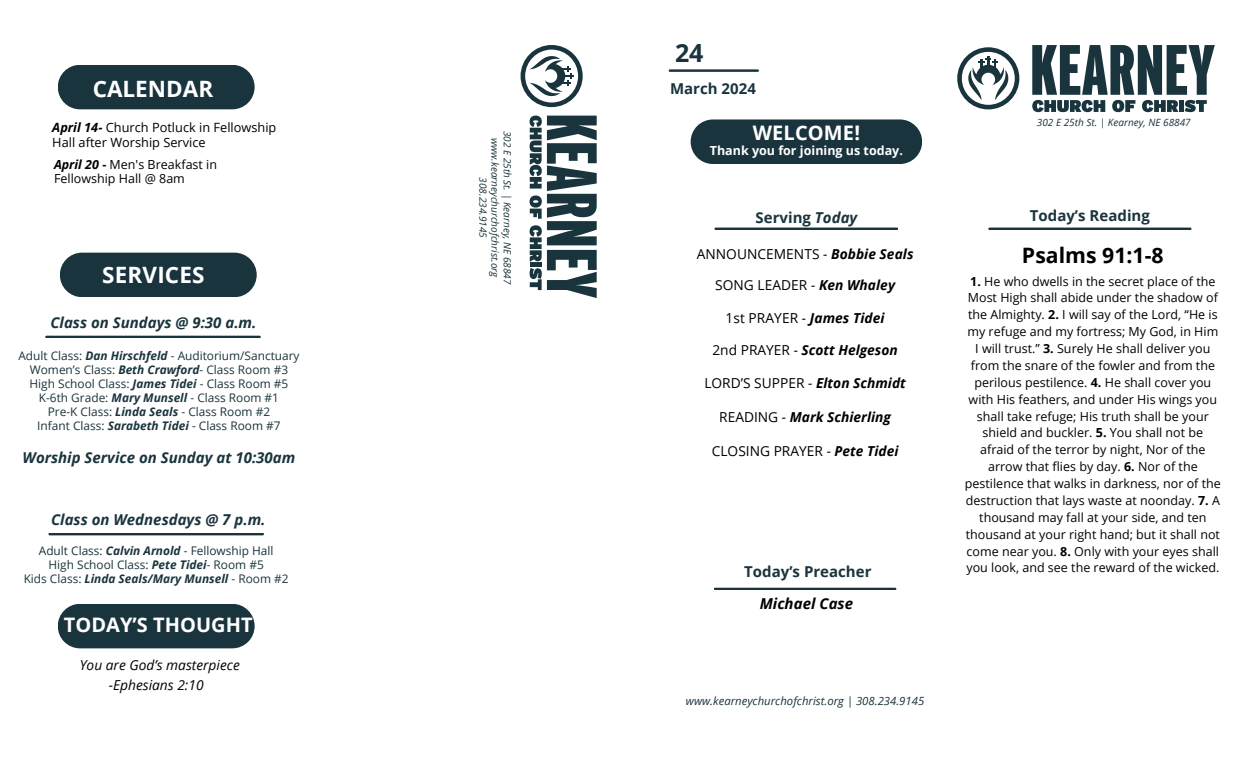
<style>
.page{position:relative;width:1260px;height:765px;background:#fff}
.page>*{position:absolute;margin:0;border:0;box-sizing:border-box;transform-origin:0 0}
.t1{font:700 25px "Open Sans";color:#1a343d}
.t2{font:700 22.5px "Open Sans";letter-spacing:.005em;color:#fff}
.t3{font:700 21.25px "Open Sans";color:#000}
.t4{font:700 20px "Open Sans";color:#fff}
.t5{font:italic 700 15px "Open Sans";color:#1a343d}
.t6{font:700 15px "Open Sans";color:#1a343d}
.t7{font:italic 700 15px "Open Sans";color:#000}
.t8{font:13.75px "Open Sans";letter-spacing:.005em;color:#000}
.t9{font:italic 700 13.75px "Open Sans";color:#000}
.t10{font:italic 13.75px/19.1px "Open Sans";color:#000;text-align:center}
.t11{font:12.75px/15px "Open Sans";color:#000}
.t12{font:12.5px/16.9px "Open Sans";color:#000}
.t13{font:700 12.5px "Open Sans";color:#fff}
.t14{font:11.88px "Open Sans";color:#1a343d}
.t15{font:italic 700 11.88px "Open Sans";color:#1a343d}
.t16{font:italic 11.38px "Open Sans";color:#1a343d}
.t17{font:italic 10px/12.2px "Open Sans";color:#1a343d;text-align:center}
.s1{font-weight:700;font-style:italic}
.s2{font-weight:400;font-style:normal}
.s3{font-style:italic}
.s4{font-weight:400}
.s5{font-weight:700}
</style>
<div class="page">
<div style="left:58px;top:65px;width:197px;height:44px;background:#1a343d;border-radius:22px"></div>
<svg style="left:530px;top:116px;width:67px;height:182px"></svg>
<svg style="left:521px;top:45px;width:62px;height:62px"></svg>
<hr style="left:45px;top:336px;width:216px;height:2px;background:#1a343d">
<hr style="left:48px;top:533px;width:216px;height:2px;background:#1a343d">
<div style="left:60px;top:253px;width:197px;height:44px;background:#1a343d;border-radius:22px"></div>
<hr style="left:669px;top:69px;width:90px;height:3px;background:#1a343d">
<div style="left:691px;top:119px;width:231px;height:45px;background:#1a343d;border-radius:22px"></div>
<hr style="left:714px;top:228px;width:184px;height:2px;background:#1a343d">
<hr style="left:714px;top:588px;width:182px;height:2px;background:#1a343d">
<svg style="left:957px;top:47px;width:62px;height:62px"></svg>
<hr style="left:988px;top:228px;width:204px;height:2px;background:#1a343d">
<svg style="left:1032px;top:45px;width:183px;height:67px"></svg>
<div style="left:58px;top:604px;width:197px;height:44px;background:#1a343d;border-radius:22px"></div>
<p class="t2" style="left:93px;top:73px;width:122px">CALENDAR</p>
<p class="t11" style="left:52px;top:119px;width:226px"><span class="s1">April 14-</span> Church Potluck in Fellowship<br>Hall after Worship Service</p>
<h4 class="t12" style="left:54px;top:157px;width:165px;line-height:14px"><span class="s1">April 20 -</span> Men's Breakfast in<br>Fellowship Hall @ 8am</h4>
<p class="t2" style="left:102px;top:259px;width:104px">SERVICES</p>
<h4 class="t5" style="left:50px;top:312px;width:208px">Class on Sundays @ 9:30 a.m.</h4>
<p class="t14" style="left:18px;top:347px;width:283px">Adult Class: <span class="s1">Dan Hirschfeld</span> - Auditorium/Sanctuary</p>
<p class="t14" style="left:30px;top:361px;width:260px">Women’s Class: <span class="s1">Beth Crawford</span>- Class Room #3</p>
<p class="t14" style="left:30px;top:375px;width:260px">High School Class: <span class="s1">James Tidei</span> - Class Room #5</p>
<p class="t14" style="left:39px;top:389px;width:242px">K-6th Grade: <span class="s1">Mary Munsell</span> - Class Room #1</p>
<p class="t14" style="left:48px;top:403px;width:224px">Pre-K Class: <span class="s1">Linda Seals</span> - Class Room #2</p>
<h4 class="t14" style="left:37px;top:417px;width:245px">Infant Class: <span class="s1">Sarabeth Tidei</span> - Class Room #7</h4>
<p class="t5" style="left:23px;top:447px;width:274px">Worship Service on Sunday at 10:30am</p>
<p class="t5" style="left:51px;top:509px;width:216px">Class on Wednesdays @ 7 p.m.</p>
<h1 class="t14" style="left:39px;top:542px;width:236px">Adult Class: <span class="s1">Calvin Arnold</span> - Fellowship Hall</h1>
<h4 class="t14" style="left:49px;top:556px;width:217px">High School Class: <span class="s1">Pete Tidei</span>- Room #5</h4>
<p class="t15" style="left:24px;top:571px;width:267px"><span class="s2">Kids Class:</span> Linda Seals/Mary Munsell <span class="s2">- Room #2</span></p>
<h4 class="t4" style="left:64px;top:610px;width:190px">TODAY’S THOUGHT</h4>
<h2 class="t10" style="left:80px;top:656px;width:162px">You are God’s masterpiece -Ephesians 2:10</h2>
<h1 class="t17" style="left:514px;top:131px;width:155px;rotate:90deg">302 E 25th St. | Kearney, NE 68847 www.kearneychurchofchrist.org</h1>
<p class="t17" style="left:489px;top:177px;width:62px;rotate:90deg">308.234.9145</p>
<h6 class="t1" style="left:675px;top:36px;width:30px">24</h6>
<p class="t6" style="left:670px;top:78px;width:87px">March 2024</p>
<p class="t4" style="left:753px;top:119px;width:109px">WELCOME!</p>
<h3 class="t13" style="left:710px;top:142px;width:195px">Thank you for joining us today.</h3>
<p class="t6" style="left:756px;top:207px;width:103px">Serving <span class="s3">Today</span></p>
<h5 class="t8" style="left:697px;top:244px;width:218px">ANNOUNCEMENTS <span class="s3">-</span> <span class="s1">Bobbie Seals</span></h5>
<h5 class="t8" style="left:715px;top:275px;width:182px">SONG LEADER <span class="s3">-</span> <span class="s1">Ken Whaley</span></h5>
<h5 class="t9" style="left:726px;top:309px;width:160px"><span class="s2">1st PRAYER</span> <span class="s4">-</span> James Tidei</h5>
<h5 class="t9" style="left:712px;top:341px;width:187px"><span class="s2">2nd PRAYER</span> <span class="s4">-</span> Scott Helgeson</h5>
<h5 class="t8" style="left:704px;top:373px;width:203px">LORD’S SUPPER <span class="s3">-</span> <span class="s1">Elton Schmidt</span></h5>
<h5 class="t9" style="left:719px;top:407px;width:173px"><span class="s2">READING</span> <span class="s4">-</span> Mark Schierling</h5>
<h5 class="t8" style="left:712px;top:441px;width:188px">CLOSING PRAYER <span class="s3">-</span> <span class="s1">Pete Tidei</span></h5>
<p class="t6" style="left:744px;top:561px;width:129px">Today’s Preacher</p>
<h4 class="t7" style="left:760px;top:593px;width:95px">Michael Case</h4>
<h3 class="t16" style="left:686px;top:693px;width:240px">www.kearneychurchofchrist.org | 308.234.9145</h3>
<h5 class="t17" style="left:1037px;top:116px;width:155px">302 E 25th St. | Kearney, NE 68847</h5>
<p class="t6" style="left:1030px;top:205px;width:122px">Today’s Reading</p>
<h4 class="t3" style="left:1022px;top:240px;width:143px">Psalms 91:1-8</h4>
<h4 class="t12" style="left:965px;top:272px;width:258px;text-align:center"><span class="s5">1.</span> He who dwells in the secret place of the Most High shall abide under the shadow of the Almighty. <span class="s5">2.</span> I will say of the Lord, “He is my refuge and my fortress; My God, in Him I will trust.” <span class="s5">3.</span> Surely He shall deliver you from the snare of the fowler and from the perilous pestilence. <span class="s5">4.</span> He shall cover you with His feathers, and under His wings you shall take refuge; His truth shall be your shield and buckler. <span class="s5">5.</span> You shall not be afraid of the terror by night, Nor of the arrow that flies by day. <span class="s5">6.</span> Nor of the pestilence that walks in darkness, nor of the destruction that lays waste at noonday. <span class="s5">7.</span> A thousand may fall at your side, and ten thousand at your right hand; but it shall not come near you. <span class="s5">8.</span> Only with your eyes shall you look, and see the reward of the wicked.</h4>
</div>
